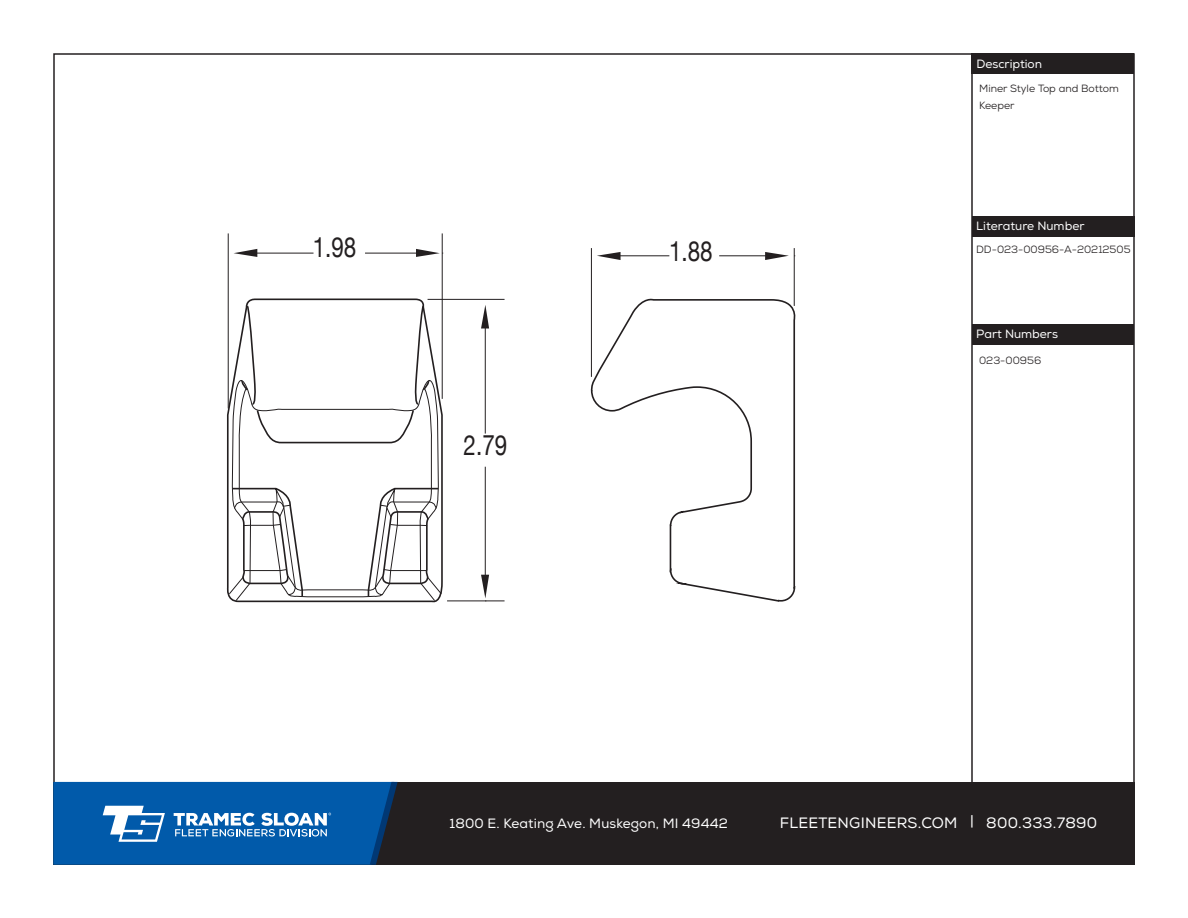
<style>
.page{position:relative;width:1188px;height:918px;background:#fff}
.page>*{position:absolute;margin:0;border:0;box-sizing:border-box;transform-origin:0 0}
.t1{font:28.05px "Helvetica Neue";color:#231f20;scale:.8 1}
.t2{font:15px "Nexa";letter-spacing:.015em;color:#fff}
.t3{font:13.5px "Nexa";letter-spacing:.01em;color:#fff}
.t4{font:12px "Nexa";color:#fff}
.t5{font:10.5px/16.5px "Nexa";color:#231f20}
</style>
<div class="page">
<div style="left:53px;top:782px;width:1082px;height:83px;background:#231f20"></div>
<svg style="left:53px;top:782px;width:345px;height:83px;background:#1765ab"></svg>
<hr style="left:971px;top:55px;width:2px;height:734px;background:#231f20">
<div style="left:971px;top:53px;width:163px;height:21px;background:#231f20"></div>
<div style="left:972px;top:216px;width:163px;height:20px;background:#231f20"></div>
<div style="left:973px;top:324px;width:161px;height:20px;background:#231f20"></div>
<hr style="left:228px;top:233px;width:1px;height:175px;background:#231f20">
<hr style="left:442px;top:233px;width:1px;height:166px;background:#231f20">
<hr style="left:245px;top:253px;width:69px;height:1px;background:#231f20">
<hr style="left:365px;top:253px;width:60px;height:1px;background:#231f20">
<svg style="left:234px;top:249px;width:23px;height:8px"></svg>
<svg style="left:416px;top:249px;width:27px;height:8px"></svg>
<hr style="left:591px;top:248px;width:1px;height:129px;background:#231f20">
<hr style="left:794px;top:248px;width:1px;height:58px;background:#231f20">
<hr style="left:608px;top:255px;width:61px;height:1px;background:#231f20">
<hr style="left:719px;top:255px;width:58px;height:1px;background:#231f20">
<svg style="left:597px;top:252px;width:24px;height:8px"></svg>
<svg style="left:590px;top:297px;width:206px;height:305px"></svg>
<svg style="left:765px;top:252px;width:30px;height:8px"></svg>
<hr style="left:428px;top:299px;width:77px;height:1px;background:#231f20">
<hr style="left:447px;top:600px;width:58px;height:1px;background:#231f20">
<hr style="left:485px;top:316px;width:1px;height:118px;background:#231f20">
<hr style="left:485px;top:467px;width:1px;height:117px;background:#231f20">
<svg style="left:481px;top:305px;width:8px;height:24px"></svg>
<svg style="left:481px;top:575px;width:8px;height:27px"></svg>
<svg style="left:226px;top:298px;width:218px;height:305px"></svg>
<svg style="left:228px;top:304px;width:214px;height:298px"></svg>
<p class="t1" style="left:313px;top:227px;width:56px">1.98</p>
<p class="t1" style="left:464px;top:425px;width:56px">2.79</p>
<p class="t1" style="left:669px;top:231px;width:56px">1.88</p>
<p class="t4" style="left:976px;top:56px;width:67px">Description</p>
<p class="t5" style="left:979px;top:80px;width:141px">Miner Style Top and Bottom<br>Keeper</p>
<p class="t4" style="left:976px;top:219px;width:110px">Literature Number</p>
<p class="t5" style="left:976px;top:242px;width:156px">DD-023-00956-A-20212505</p>
<p class="t4" style="left:976px;top:327px;width:83px">Part Numbers</p>
<p class="t5" style="left:979px;top:352px;width:64px">023-00956</p>
<p class="t3" style="left:450px;top:815px;width:280px">1800 E. Keating Ave. Muskegon, MI 49442</p>
<h2 class="t2" style="left:780px;top:814px;width:319px">FLEETENGINEERS.COM | 800.333.7890</h2>
</div>
